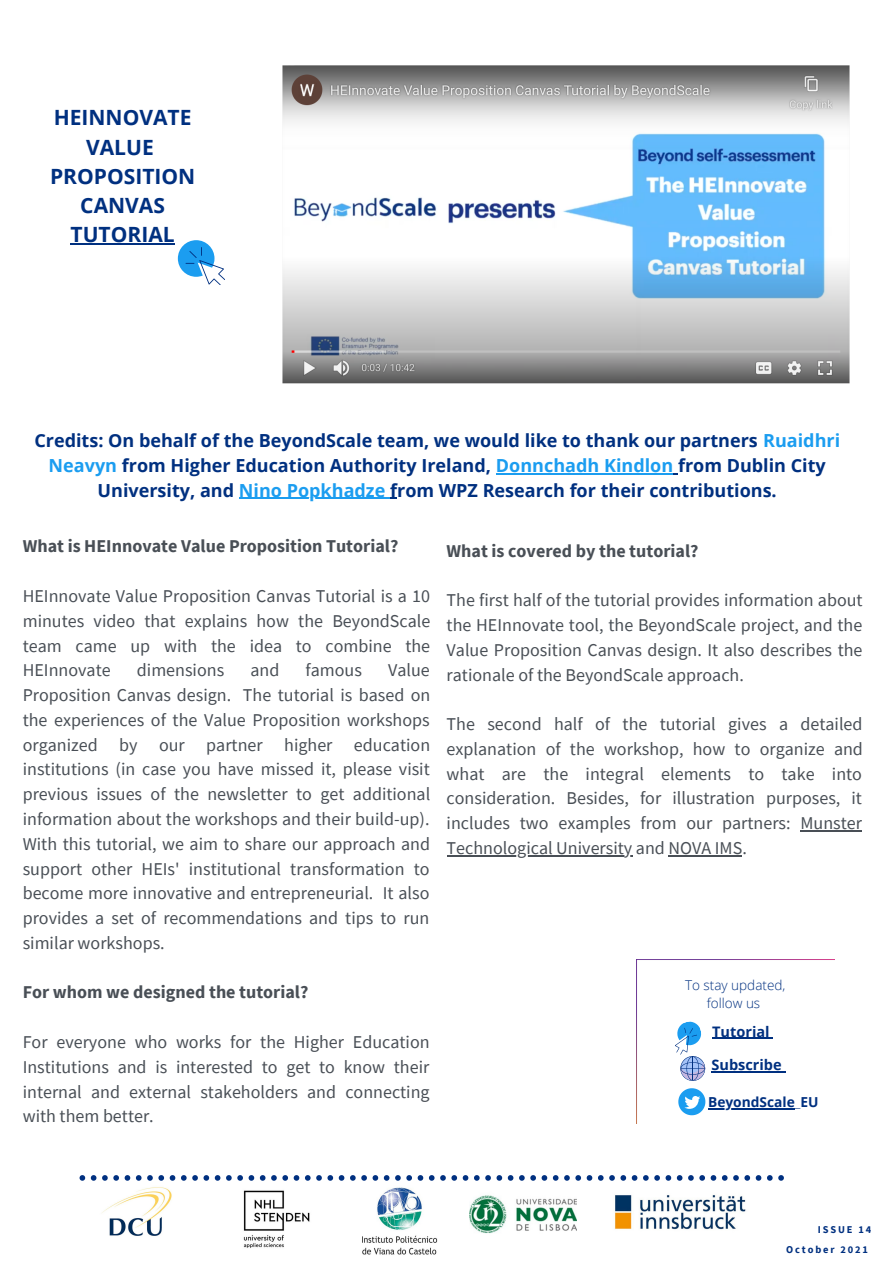
<style>
.page{position:relative;width:894px;height:1264px;background:#fff}
.page>*{position:absolute;margin:0;border:0;box-sizing:border-box;transform-origin:0 0}
.t1{font:700 21px "Open Sans";color:#003080}
.t2{font:18px/24.8px "Source Sans Pro";color:#494f56;text-align:justify}
.t3{font:700 18px/24.8px "Open Sans";color:#003080;text-align:center}
.t4{font:700 18px "Source Sans Pro";color:#494f56}
.t5{font:700 14.55px "Open Sans";color:#003080}
.t6{font:700 13.8px "Open Sans";color:#003080}
.t7{font:300 13.5px/18px "Open Sans";color:#003080;text-align:center}
.t8{font:700 10.35px "Source Sans Pro";letter-spacing:.18em;color:#003080}
.s1{color:#1b9df0}
.s2{font-weight:300}
</style>
<div class="page">
<img style="left:614px;top:1195px;width:132px;height:35px">
<img style="left:469px;top:1195px;width:107px;height:39px">
<img style="left:362px;top:1187px;width:75px;height:68px">
<svg style="left:79px;top:1175px;width:704px;height:5px"></svg>
<img style="left:243px;top:1190px;width:67px;height:58px">
<img style="left:102px;top:1187px;width:70px;height:49px">
<img style="left:282px;top:65px;width:568px;height:319px">
<svg style="left:178px;top:240px;width:47px;height:45px"></svg>
<hr style="left:800px;top:830px;width:61px;height:1px;background:#494f56">
<hr style="left:446px;top:855px;width:186px;height:1px;background:#494f56">
<hr style="left:668px;top:855px;width:74px;height:1px;background:#494f56">
<hr style="left:71px;top:243px;width:104px;height:2px;background:#003080">
<hr style="left:496px;top:473px;width:177px;height:1px;background:#1b9df0">
<hr style="left:239px;top:498px;width:151px;height:1px;background:#1b9df0">
<img style="left:636px;top:959px;width:198px;height:164px">
<hr style="left:712px;top:1037px;width:57px;height:1px;background:#003080">
<svg style="left:670px;top:1019px;width:35px;height:61px"></svg>
<p class="t1" style="left:54px;top:103px;width:139px">HEINNOVATE</p>
<p class="t1" style="left:86px;top:132px;width:69px">VALUE</p>
<p class="t1" style="left:50px;top:161px;width:147px">PROPOSITION</p>
<p class="t1" style="left:80px;top:191px;width:86px">CANVAS</p>
<p class="t1" style="left:71px;top:220px;width:106px">TUTORIAL</p>
<p class="t3" style="left:34px;top:428px;width:807px">Credits: On behalf of the BeyondScale team, we would like to thank our partners <span class="s1">Ruaidhri<br>Neavyn</span> from Higher Education Authority Ireland, <span class="s1">Donnchadh Kindlon</span> from Dublin City<br>University, and <span class="s1">Nino Popkhadze</span> from WPZ Research for their contributions.</p>
<p class="t4" style="left:23px;top:534px;width:377px">What is HEInnovate Value Proposition Tutorial?</p>
<p class="t2" style="left:23px;top:583px;width:409px">HEInnovate Value Proposition Canvas Tutorial is a 10 minutes video that explains how the BeyondScale team came up with the idea to combine the HEInnovate</p>
<p class="t2" style="left:137px;top:657px;width:89px">dimensions</p>
<p class="t2" style="left:250px;top:657px;width:30px">and</p>
<p class="t2" style="left:305px;top:657px;width:58px">famous</p>
<p class="t2" style="left:23px;top:657px;width:409px;text-indent:365px">Value Proposition Canvas design. The tutorial is based on the experiences of the Value Proposition workshops organized by our partner higher education institutions (in case you have missed it, please visit previous issues of the newsletter to get additional information about the workshops and their build-up).<br>With this tutorial, we aim to share our approach and support other HEIs' institutional transformation to become more innovative and entrepreneurial. It also provides a set of recommendations and tips to run similar workshops.</p>
<p class="t4" style="left:23px;top:980px;width:287px">For whom we designed the tutorial?</p>
<p class="t2" style="left:23px;top:1029px;width:408px">For everyone who works for the Higher Education Institutions and is interested to get to know their internal and external stakeholders and connecting with them better.</p>
<p class="t4" style="left:446px;top:539px;width:253px">What is covered by the tutorial?</p>
<p class="t2" style="left:446px;top:587px;width:417px">The first half of the tutorial provides information about the HEInnovate tool, the BeyondScale project, and the Value Proposition Canvas design. It also describes the rationale of the BeyondScale approach.</p>
<p class="t2" style="left:446px;top:711px;width:417px">The second half of the tutorial gives a detailed explanation of the workshop, how to organize and what are the integral elements to take into consideration. Besides, for illustration purposes, it includes two examples from our partners: Munster Technological University and NOVA IMS.</p>
<p class="t7" style="left:685px;top:976px;width:102px">To stay updated, follow us</p>
<p class="t5" style="left:712px;top:1021px;width:59px">Tutorial</p>
<p class="t5" style="left:711px;top:1054px;width:72px">Subscribe</p>
<p class="t6" style="left:708px;top:1092px;width:112px">BeyondScale<span class="s2">_</span>EU</p>
<p class="t8" style="left:817px;top:1223px;width:55px">ISSUE 14</p>
<p class="t8" style="left:786px;top:1242px;width:83px">October 2021</p>
</div>
